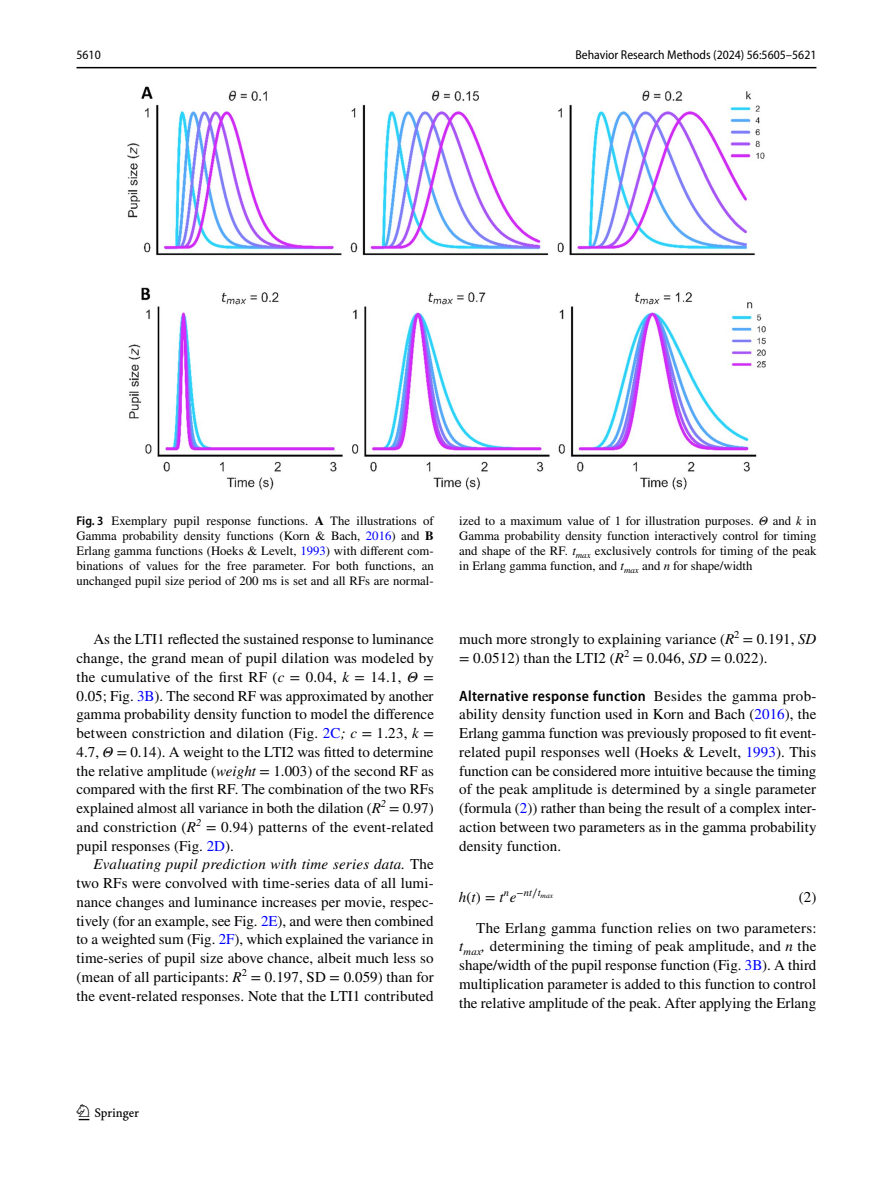
<style>
.page{position:relative;width:893px;height:1187px;background:#fff}
.page>*{position:absolute;margin:0;border:0;box-sizing:border-box;transform-origin:0 0}
.t1{font:22.5px "Springnew Regular 2";color:#000}
.t2{font:15px/18.8px "STIX";letter-spacing:.005em;color:#000;text-align:justify}
.t3{font:600 semi-condensed 15px "Myriad Pro";letter-spacing:.015em;color:#000}
.t4{font:15px "STIX General Italic 2";color:#000}
.t5{font:12.75px/15px "STIX";color:#000;text-align:justify}
.t6{font:semi-condensed 12.75px "Myriad Pro";color:#000}
.t7{font:10.5px "STIX General Italic 2";color:#000}
.s1{font-family:"Myriad Pro";font-weight:600;font-stretch:semi-condensed}
.s2{font-weight:700}
.s3{color:#00f}
.s4{font-style:italic}
.s5{font-family:"STIX";font-weight:400;font-stretch:normal}
.s6{font-size:15px}
.s7{font-family:"STIX Math Regular 2"}
</style>
<div class="page">
<hr style="left:77px;top:67px;width:739px;height:1px;background:#000">
<img style="left:128px;top:87px;width:637px;height:402px">
<p class="t6" style="left:77px;top:48px;width:26px">5610</p>
<p class="t6" style="left:575px;top:48px;width:243px">Behavior Research Methods (2024) 56:5605–5621</p>
<p class="t5" style="left:77px;top:513px;width:359px"><span class="s1">Fig. 3</span> Exemplary pupil response functions. <span class="s2">A</span> The illustrations of Gamma probability density functions (Korn &amp; Bach, <span class="s3">2016</span>) and <span class="s2">B </span>Erlang gamma functions (Hoeks &amp; Levelt, <span class="s3">1993</span>) with different com&shy;binations of values for the free parameter. For both functions, an unchanged pupil size period of 200 ms is set and all RFs are normal-</p>
<p class="t5" style="left:459px;top:513px;width:359px">ized to a maximum value of 1 for illustration purposes. <span class="s4">Θ</span> and <span class="s4">k</span> in Gamma probability density function interactively control for timing and shape of the RF. <span class="s4">t</span><sub>max</sub> exclusively controls for timing of the peak in Erlang gamma function, and <span class="s4">t</span><sub>max</sub> and <span class="s4">n</span> for shape/width</p>
<p class="t2" style="left:77px;top:630px;width:359px;text-indent:17px">As the LTI1 reflected the sustained response to luminance change, the grand mean of pupil dilation was modeled by the cumulative of the first RF (<span class="s4">c</span> = 0.04, <span class="s4">k</span> = 14.1, <span class="s4">Θ</span> = 0.05; Fig. <span class="s3">3B</span>). The second RF was approximated by another gamma probability density function to model the difference between constriction and dilation (Fig. <span class="s3">2C</span><span class="s4">; c</span> = 1.23, <span class="s4">k</span> = 4.7, <span class="s4">Θ</span> = 0.14). A weight to the LTI2 was fitted to determine the relative amplitude (<span class="s4">weight</span> = 1.003) of the second RF as compared with the first RF. The combination of the two RFs explained almost all variance in both the dilation (<span class="s4">R</span><sup>2</sup> = 0.97) and constriction (<span class="s4">R</span><sup>2</sup> = 0.94) patterns of the event-related pupil responses (Fig. <span class="s3">2D</span>).</p>
<p class="t2" style="left:77px;top:855px;width:359px;text-indent:17px"><span class="s4">Evaluating pupil prediction with time series data.</span> The two RFs were convolved with time-series data of all lumi&shy;nance changes and luminance increases per movie, respec&shy;tively (for an example, see Fig. <span class="s3">2E</span>), and were then combined to a weighted sum (Fig. <span class="s3">2F</span>), which explained the variance in time-series of pupil size above chance, albeit much less so (mean of all participants: <span class="s4">R</span><sup>2</sup> = 0.197, SD = 0.059) than for the event-related responses. Note that the LTI1 contributed</p>
<p class="t2" style="left:459px;top:630px;width:359px">much more strongly to explaining variance (<span class="s4">R</span><sup>2</sup> = 0.191, <span class="s4">SD </span>= 0.0512) than the LTI2 (<span class="s4">R</span><sup>2</sup> = 0.046, <span class="s4">SD</span> = 0.022).</p>
<p class="t3" style="left:459px;top:687px;width:359px">Alternative response function <span class="s5">Besides the gamma prob-</span></p>
<p class="t2" style="left:459px;top:705px;width:359px">ability density function used in Korn and Bach (<span class="s3">2016</span>), the Erlang gamma function was previously proposed to fit event&shy;related pupil responses well (Hoeks &amp; Levelt, <span class="s3">1993</span>). This function can be considered more intuitive because the timing of the peak amplitude is determined by a single parameter (formula (<span class="s3">2</span>)) rather than being the result of a complex inter&shy;action between two parameters as in the gamma probability density function.</p>
<p class="t7" style="left:504px;top:885px;width:51px">n<span class="s6">e</span><span class="s7">−</span>nt<span class="s7">∕</span>t<sub>max</sub></p>
<p class="t4" style="left:459px;top:887px;width:46px">h<span class="s7">(</span>t<span class="s7">) =</span> t</p>
<p class="t2" style="left:799px;top:888px;width:19px">(2)</p>
<p class="t2" style="left:459px;top:919px;width:359px;text-indent:17px">The Erlang gamma function relies on two parameters: <span class="s4">t</span><sub>max</sub><span class="s4">,</span> determining the timing of peak amplitude, and <span class="s4">n</span> the shape/width of the pupil response function (Fig. <span class="s3">3B</span>). A third multiplication parameter is added to this function to control the relative amplitude of the peak. After applying the Erlang</p>
<h1 class="t1" style="left:79px;top:1104px;width:62px">1 3</h1>
</div>
